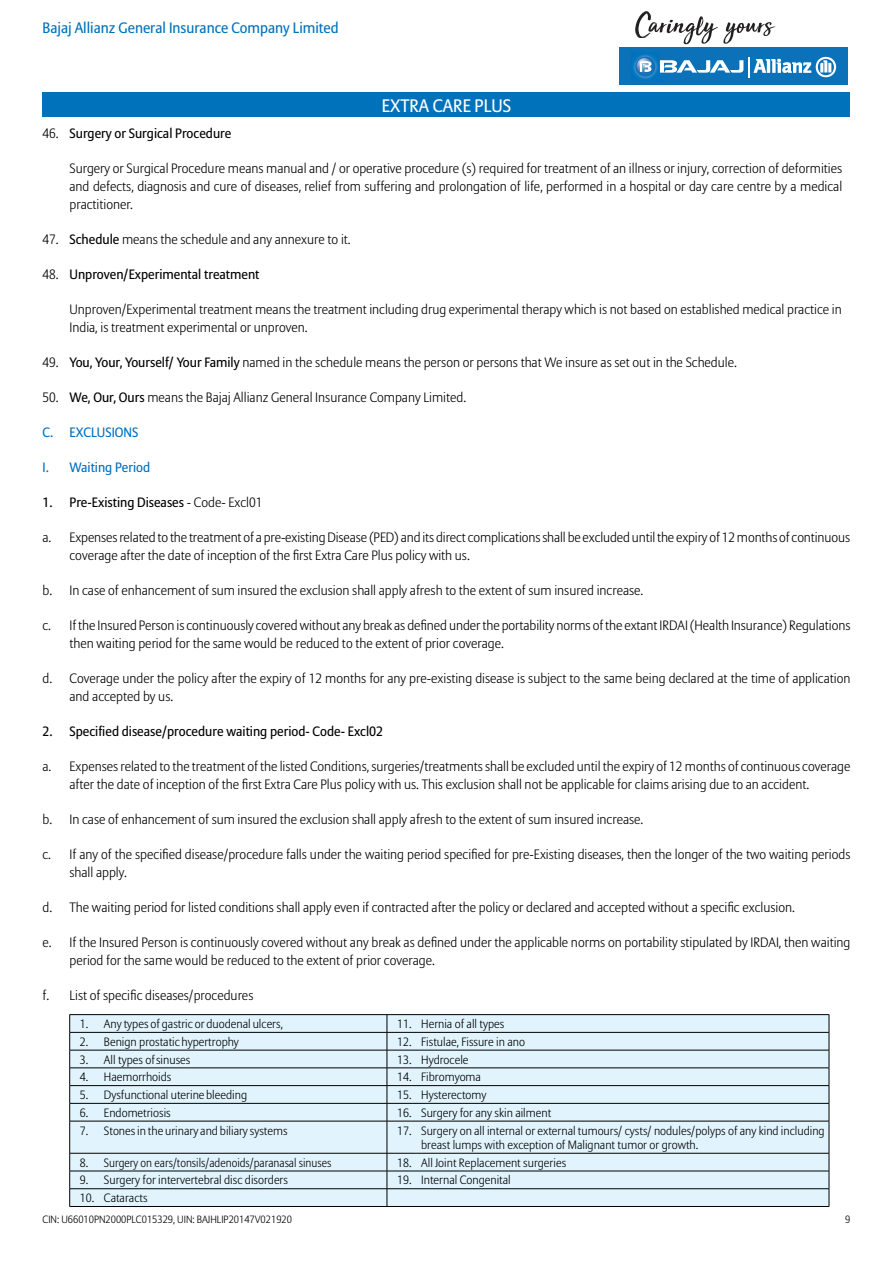
<style>
.page{position:relative;width:893px;height:1263px;background:#fff}
.page>*{position:absolute;margin:0;border:0;box-sizing:border-box;transform-origin:0 0}
.t1{font:18px "Allianz Sans";color:#fff}
.t2{font:15px "Allianz Sans";color:#0072bc}
.t3{font:300 13.5px/18px "Allianz Sans";color:#000}
.t4{font:13.5px "Allianz Sans";color:#000}
.t5{font:13.5px "Allianz Sans";color:#0070c0}
.t6{font:300 12px/14.4px "Allianz Sans";color:#000}
.t7{font:300 10.5px "Allianz Sans";color:#000}
.s1{font-weight:300}
.s2{font-weight:400}
</style>
<div class="page">
<div style="left:43px;top:93px;width:807px;height:24px;background:#0072bc"></div>
<div style="left:619px;top:48px;width:229px;height:37px;background:#0b72ba"></div>
<img style="left:631px;top:53px;width:28px;height:27px">
<svg style="left:635px;top:56px;width:108px;height:21px"></svg>
<svg style="left:749px;top:57px;width:87px;height:20px"></svg>
<svg style="left:635px;top:11px;width:141px;height:33px"></svg>
<div style="left:70px;top:1015px;width:759px;height:191px;background:#e1f4fd"></div>
<hr style="left:70px;top:1014px;width:317px;height:1px;background:#000">
<hr style="left:387px;top:1014px;width:442px;height:1px;background:#000">
<hr style="left:70px;top:1032px;width:317px;height:1px;background:#000">
<hr style="left:387px;top:1032px;width:442px;height:1px;background:#000">
<hr style="left:70px;top:1050px;width:317px;height:1px;background:#000">
<hr style="left:387px;top:1050px;width:442px;height:1px;background:#000">
<hr style="left:70px;top:1067px;width:317px;height:1px;background:#000">
<hr style="left:387px;top:1067px;width:442px;height:1px;background:#000">
<hr style="left:70px;top:1085px;width:317px;height:1px;background:#000">
<hr style="left:387px;top:1085px;width:442px;height:1px;background:#000">
<hr style="left:70px;top:1103px;width:317px;height:1px;background:#000">
<svg style="left:69px;top:1015px;width:1px;height:106px"></svg>
<hr style="left:387px;top:1103px;width:442px;height:1px;background:#000">
<svg style="left:387px;top:1015px;width:1px;height:106px"></svg>
<svg style="left:829px;top:1015px;width:1px;height:106px"></svg>
<hr style="left:70px;top:1121px;width:317px;height:1px;background:#000">
<hr style="left:69px;top:1121px;width:1px;height:32px;background:#000">
<hr style="left:387px;top:1121px;width:442px;height:1px;background:#000">
<hr style="left:387px;top:1121px;width:1px;height:32px;background:#000">
<hr style="left:829px;top:1121px;width:1px;height:32px;background:#000">
<hr style="left:70px;top:1153px;width:317px;height:1px;background:#000">
<hr style="left:387px;top:1153px;width:442px;height:1px;background:#000">
<hr style="left:70px;top:1171px;width:317px;height:1px;background:#000">
<hr style="left:387px;top:1171px;width:442px;height:1px;background:#000">
<hr style="left:70px;top:1188px;width:317px;height:1px;background:#000">
<svg style="left:69px;top:1153px;width:1px;height:53px"></svg>
<hr style="left:387px;top:1188px;width:442px;height:1px;background:#000">
<svg style="left:387px;top:1153px;width:1px;height:53px"></svg>
<svg style="left:829px;top:1153px;width:1px;height:53px"></svg>
<hr style="left:70px;top:1206px;width:317px;height:1px;background:#000">
<hr style="left:387px;top:1206px;width:442px;height:1px;background:#000">
<p class="t2" style="left:43px;top:18px;width:298px">Bajaj Allianz General Insurance Company Limited</p>
<h1 class="t1" style="left:382px;top:95px;width:131px">Extra Care Plus</h1>
<p class="t4" style="left:43px;top:125px;width:190px"><span class="s1">46.</span> Surgery or Surgical Procedure</p>
<p class="t3" style="left:70px;top:159px;width:774px;text-align:justify">Surgery or Surgical Procedure means manual and / or operative procedure (s) required for treatment of an illness or injury, correction of deformities and defects, diagnosis and cure of diseases, relief from suffering and prolongation of life, performed in a hospital or day care centre by a medical practitioner.</p>
<p class="t3" style="left:43px;top:230px;width:310px">47. <span class="s2">Schedule</span> means the schedule and any annexure to it.</p>
<p class="t4" style="left:43px;top:266px;width:219px"><span class="s1">48.</span> Unproven/Experimental treatment</p>
<p class="t3" style="left:70px;top:300px;width:774px">Unproven/Experimental treatment means the treatment including drug experimental therapy which is not based on established medical practice in<br>India, is treatment experimental or unproven.</p>
<p class="t3" style="left:43px;top:353px;width:696px">49. <span class="s2">You, Your, Yourself/ Your Family</span> named in the schedule means the person or persons that We insure as set out in the Schedule.</p>
<p class="t3" style="left:43px;top:388px;width:425px">50. <span class="s2">We, Our, Ours</span> means the Bajaj Allianz General Insurance Company Limited.</p>
<p class="t5" style="left:43px;top:424px;width:97px">C. EXCLUSIONS</p>
<p class="t5" style="left:43px;top:459px;width:109px">I. Waiting Period</p>
<p class="t4" style="left:43px;top:494px;width:222px">1. Pre-Existing Diseases <span class="s1">- Code- Excl01</span></p>
<p class="t3" style="left:70px;top:528px;width:782px;text-indent:-27px">a. Expenses related to the treatment of a pre-existing Disease (PED) and its direct complications shall be excluded until the expiry of 12 months of continuous coverage after the date of inception of the first Extra Care Plus policy with us.</p>
<p class="t3" style="left:43px;top:581px;width:602px">b. In case of enhancement of sum insured the exclusion shall apply afresh to the extent of sum insured increase.</p>
<p class="t3" style="left:70px;top:616px;width:782px;text-indent:-27px">c. If the Insured Person is continuously covered without any break as defined under the portability norms of the extant IRDAI (Health Insurance) Regulations then waiting period for the same would be reduced to the extent of prior coverage.</p>
<p class="t3" style="left:70px;top:669px;width:782px;text-indent:-27px">d. Coverage under the policy after the expiry of 12 months for any pre-existing disease is subject to the same being declared at the time of application and accepted by us.</p>
<p class="t4" style="left:43px;top:723px;width:342px">2. Specified disease/procedure waiting period- Code- Excl02</p>
<p class="t3" style="left:70px;top:757px;width:782px;text-indent:-27px">a. Expenses related to the treatment of the listed Conditions, surgeries/treatments shall be excluded until the expiry of 12 months of continuous coverage after the date of inception of the first Extra Care Plus policy with us. This exclusion shall not be applicable for claims arising due to an accident.</p>
<p class="t3" style="left:43px;top:810px;width:602px">b. In case of enhancement of sum insured the exclusion shall apply afresh to the extent of sum insured increase.</p>
<p class="t3" style="left:70px;top:845px;width:782px;text-indent:-27px">c. If any of the specified disease/procedure falls under the waiting period specified for pre-Existing diseases, then the longer of the two waiting periods shall apply.</p>
<p class="t3" style="left:43px;top:898px;width:754px">d. The waiting period for listed conditions shall apply even if contracted after the policy or declared and accepted without a specific exclusion.</p>
<p class="t3" style="left:70px;top:933px;width:782px;text-indent:-27px">e. If the Insured Person is continuously covered without any break as defined under the applicable norms on portability stipulated by IRDAI, then waiting period for the same would be reduced to the extent of prior coverage.</p>
<p class="t3" style="left:43px;top:986px;width:212px">f. List of specific diseases/procedures</p>
<p class="t6" style="left:80px;top:1016px;width:204px">1. Any types of gastric or duodenal ulcers,</p>
<p class="t6" style="left:397px;top:1016px;width:109px">11. Hernia of all types</p>
<p class="t6" style="left:80px;top:1034px;width:161px">2. Benign prostatic hypertrophy</p>
<p class="t6" style="left:397px;top:1034px;width:129px">12. Fistulae, Fissure in ano</p>
<p class="t6" style="left:80px;top:1052px;width:112px">3. All types of sinuses</p>
<p class="t6" style="left:397px;top:1052px;width:73px">13. Hydrocele</p>
<p class="t6" style="left:80px;top:1070px;width:93px">4. Haemorrhoids</p>
<p class="t6" style="left:397px;top:1070px;width:85px">14. Fibromyoma</p>
<p class="t6" style="left:80px;top:1087px;width:169px">5. Dysfunctional uterine bleeding</p>
<p class="t6" style="left:397px;top:1087px;width:91px">15. Hysterectomy</p>
<p class="t6" style="left:80px;top:1105px;width:92px">6. Endometriosis</p>
<p class="t6" style="left:397px;top:1105px;width:156px">16. Surgery for any skin ailment</p>
<p class="t6" style="left:80px;top:1123px;width:209px">7. Stones in the urinary and biliary systems</p>
<p class="t6" style="left:421px;top:1123px;width:405px;text-indent:-24px">17. Surgery on all internal or external tumours/ cysts/ nodules/polyps of any kind including breast lumps with exception of Malignant tumor or growth.</p>
<p class="t6" style="left:80px;top:1155px;width:253px">8. Surgery on ears/tonsils/adenoids/paranasal sinuses</p>
<p class="t6" style="left:397px;top:1155px;width:170px">18. All Joint Replacement surgeries</p>
<p class="t6" style="left:80px;top:1173px;width:210px">9. Surgery for intervertebral disc disorders</p>
<p class="t6" style="left:397px;top:1173px;width:115px">19. Internal Congenital</p>
<p class="t6" style="left:80px;top:1191px;width:69px">10. Cataracts</p>
<p class="t7" style="left:43px;top:1213px;width:251px">CIN: U66010PN2000PLC015329, UIN: BAJHLIP20147V021920</p>
<p class="t7" style="left:845px;top:1213px;width:7px">9</p>
</div>
